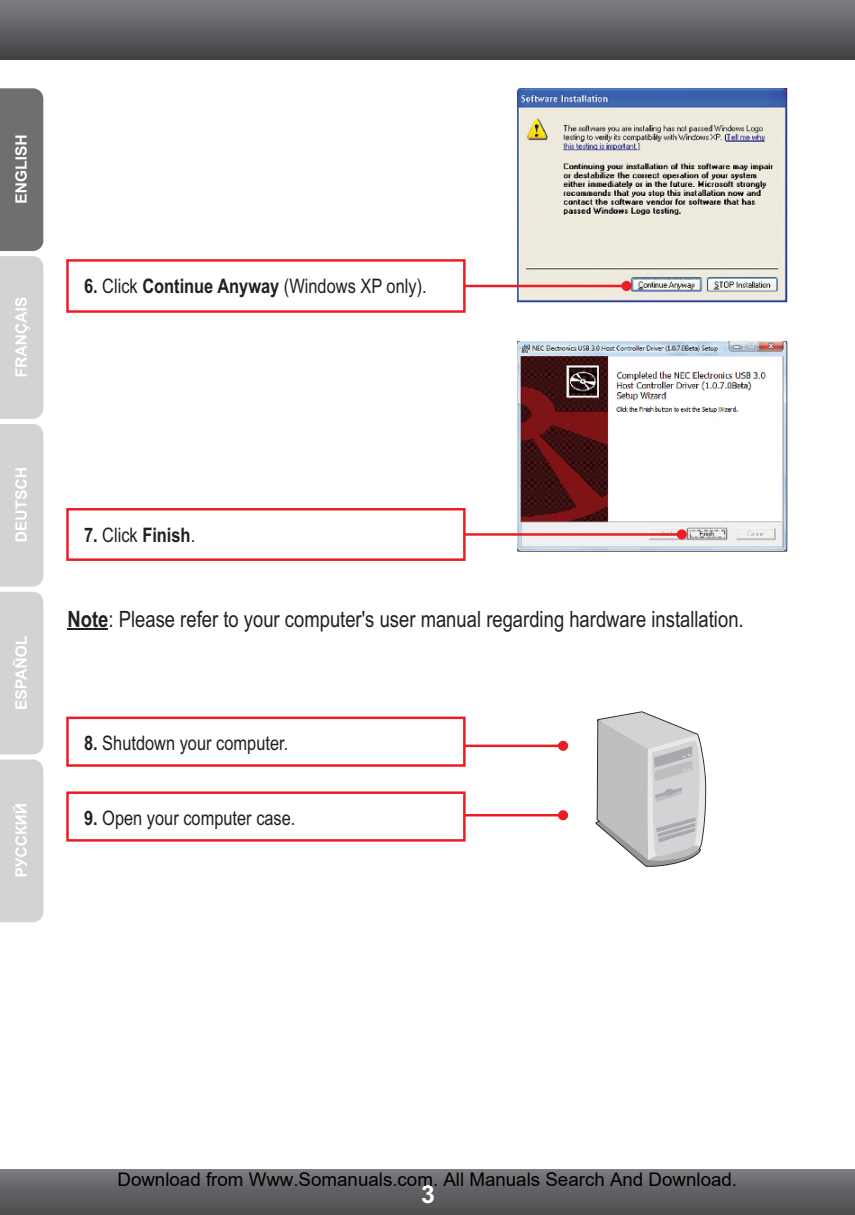
<style>
.page{position:relative;width:855px;height:1215px;background:#fff}
.page>*{position:absolute;margin:0;border:0;box-sizing:border-box;transform-origin:0 0}
.t1{font:700 25px "Arial";color:#fff}
.t2{font:22.5px "Arial Narrow";color:#231f20}
.t3{font:20px "Arial Narrow";color:#231f20}
.t4{font:700 20px "Arial Narrow";color:#231f20}
.t5{font:18.75px "Arial";color:#000}
.s1{font-weight:700}
.s2{font-weight:400}
</style>
<div class="page">
<svg style="left:0;top:88px;width:43px;height:666px;background:#bdbfc0"></svg>
<svg style="left:0;top:760px;width:43px;height:162px;background:#d3d5d6"></svg>
<div style="left:0;top:0;width:855px;height:59px;background:linear-gradient(to bottom,#7d7f82,#434244)"></div>
<div style="left:0;top:1170px;width:855px;height:45px;background:linear-gradient(to bottom,#77797c,#4b4c4e)"></div>
<hr style="left:68px;top:629px;width:40px;height:1px;background:#231f20">
<svg style="left:66px;top:711px;width:641px;height:156px"></svg>
<img style="left:518px;top:88px;width:270px;height:215px">
<svg style="left:66px;top:258px;width:566px;height:55px"></svg>
<img style="left:518px;top:341px;width:270px;height:211px">
<svg style="left:66px;top:507px;width:621px;height:54px"></svg>
<p class="t3" style="left:84px;top:279px;width:344px"><span class="s1">6.</span> Click <span class="s1">Continue Anyway</span> (Windows XP only).</p>
<p class="t4" style="left:84px;top:527px;width:113px">7. <span class="s2">Click</span> Finish<span class="s2">.</span></p>
<p class="t2" style="left:68px;top:610px;width:678px"><span class="s1">Note</span>: Please refer to your computer's user manual regarding hardware installation.</p>
<p class="t3" style="left:84px;top:736px;width:206px"><span class="s1">8.</span> Shutdown your computer.</p>
<p class="t3" style="left:84px;top:811px;width:213px"><span class="s1">9.</span> Open your computer case.</p>
<p class="t5" style="left:117px;top:1169px;width:621px">Download from Www.Somanuals.com. All Manuals Search And Download.</p>
<p class="t1" style="left:421px;top:1185px;width:15px">3</p>
</div>
